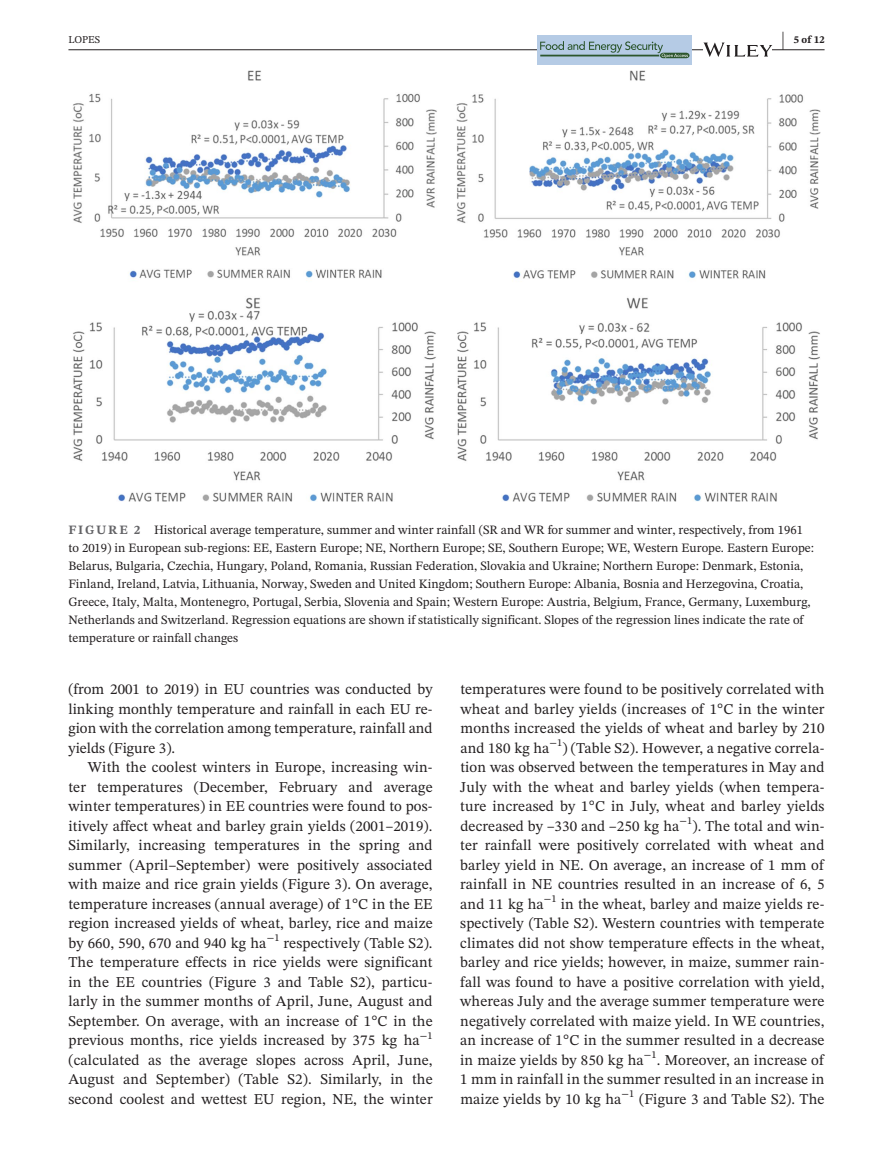
<style>
.page{position:relative;width:893px;height:1174px;background:#fff}
.page>*{position:absolute;margin:0;border:0;box-sizing:border-box;transform-origin:0 0}
.t1{font:700 21px "STIX Two Text";color:#231f20;scale:.42 1}
.t2{font:15px/19.5px "STIX Two Text";letter-spacing:.01em;color:#231f20;text-align:justify}
.t3{font:12.75px/18px "STIX Two Text";color:#231f20}
.t4{font:10.5px "STIX Two Text";color:#231f20}
.t5{font:700 10.5px "STIX Two Text";color:#231f20}
.s1{font-weight:700;color:#636366}
</style>
<div class="page">
<hr style="left:68px;top:49px;width:756px;height:1px;background:#231f20">
<div style="left:537px;top:35px;width:154px;height:30px;background:#b5cbe5"></div>
<svg style="left:540px;top:41px;width:149px;height:17px"></svg>
<svg style="left:703px;top:43px;width:69px;height:14px"></svg>
<img style="left:73px;top:70px;width:748px;height:431px">
<h1 class="t1" style="left:782px;top:24px;width:8px">|</h1>
<p class="t4" style="left:68px;top:32px;width:33px">LOPES</p>
<p class="t5" style="left:794px;top:32px;width:32px">5 of 12</p>
<p class="t3" style="left:68px;top:520px;width:747px"><span class="s1">FIGURE 2</span> Historical average temperature, summer and winter rainfall (SR and WR for summer and winter, respectively, from 1961 to 2019) in European sub-regions: EE, Eastern Europe; NE, Northern Europe; SE, Southern Europe; WE, Western Europe. Eastern Europe:<br>Belarus, Bulgaria, Czechia, Hungary, Poland, Romania, Russian Federation, Slovakia and Ukraine; Northern Europe: Denmark, Estonia, Finland, Ireland, Latvia, Lithuania, Norway, Sweden and United Kingdom; Southern Europe: Albania, Bosnia and Herzegovina, Croatia, Greece, Italy, Malta, Montenegro, Portugal, Serbia, Slovenia and Spain; Western Europe: Austria, Belgium, France, Germany, Luxemburg, Netherlands and Switzerland. Regression equations are shown if statistically significant. Slopes of the regression lines indicate the rate of temperature or rainfall changes</p>
<p class="t2" style="left:68px;top:679px;width:366px">(from 2001 to 2019) in EU countries was conducted by linking monthly temperature and rainfall in each EU re&shy;gion with the correlation among temperature, rainfall and yields (Figure 3).</p>
<p class="t2" style="left:68px;top:757px;width:366px;text-indent:20px">With the coolest winters in Europe, increasing win&shy;ter temperatures (December, February and average winter temperatures) in EE countries were found to pos&shy;itively affect wheat and barley grain yields (2001‒2019).<br>Similarly, increasing temperatures in the spring and summer (April–September) were positively associated with maize and rice grain yields (Figure 3). On average, temperature increases (annual average) of 1°C in the EE region increased yields of wheat, barley, rice and maize by 660, 590, 670 and 940 kg ha</p>
<p class="t4" style="left:267px;top:930px;width:14px">−1</p>
<p class="t2" style="left:68px;top:933px;width:366px;text-indent:215px">respectively (Table S2).<br>The temperature effects in rice yields were significant in the EE countries (Figure 3 and Table S2), particu&shy;larly in the summer months of April, June, August and September. On average, with an increase of 1°C in the previous months, rice yields increased by 375 kg ha</p>
<p class="t4" style="left:420px;top:1027px;width:14px">−1</p>
<p class="t2" style="left:68px;top:1050px;width:366px">(calculated as the average slopes across April, June, August and September) (Table S2). Similarly, in the second coolest and wettest EU region, NE, the winter</p>
<p class="t2" style="left:460px;top:679px;width:366px">temperatures were found to be positively correlated with wheat and barley yields (increases of 1°C in the winter months increased the yields of wheat and barley by 210 and 180 kg ha<sup>−1</sup>) (Table S2). However, a negative correla&shy;tion was observed between the temperatures in May and July with the wheat and barley yields (when tempera&shy;ture increased by 1°C in July, wheat and barley yields decreased by ‒330 and ‒250 kg ha</p>
<p class="t4" style="left:679px;top:813px;width:14px">−1</p>
<p class="t2" style="left:460px;top:816px;width:366px;text-indent:232px">). The total and win&shy;ter rainfall were positively correlated with wheat and barley yield in NE. On average, an increase of 1 mm of rainfall in NE countries resulted in an increase of 6, 5 and 11 kg ha</p>
<p class="t4" style="left:544px;top:891px;width:14px">−1</p>
<p class="t2" style="left:460px;top:894px;width:366px;text-indent:101px">in the wheat, barley and maize yields re&shy;spectively (Table S2). Western countries with temperate climates did not show temperature effects in the wheat, barley and rice yields; however, in maize, summer rain&shy;fall was found to have a positive correlation with yield, whereas July and the average summer temperature were negatively correlated with maize yield. In WE countries, an increase of 1°C in the summer resulted in a decrease in maize yields by 850 kg ha</p>
<p class="t4" style="left:644px;top:1047px;width:14px">−1</p>
<p class="t2" style="left:460px;top:1050px;width:366px;text-indent:197px">. Moreover, an increase of 1 mm in rainfall in the summer resulted in an increase in maize yields by 10 kg ha</p>
<p class="t4" style="left:622px;top:1086px;width:14px">−1</p>
<p class="t2" style="left:639px;top:1089px;width:187px">(Figure 3 and Table S2). The</p>
</div>
